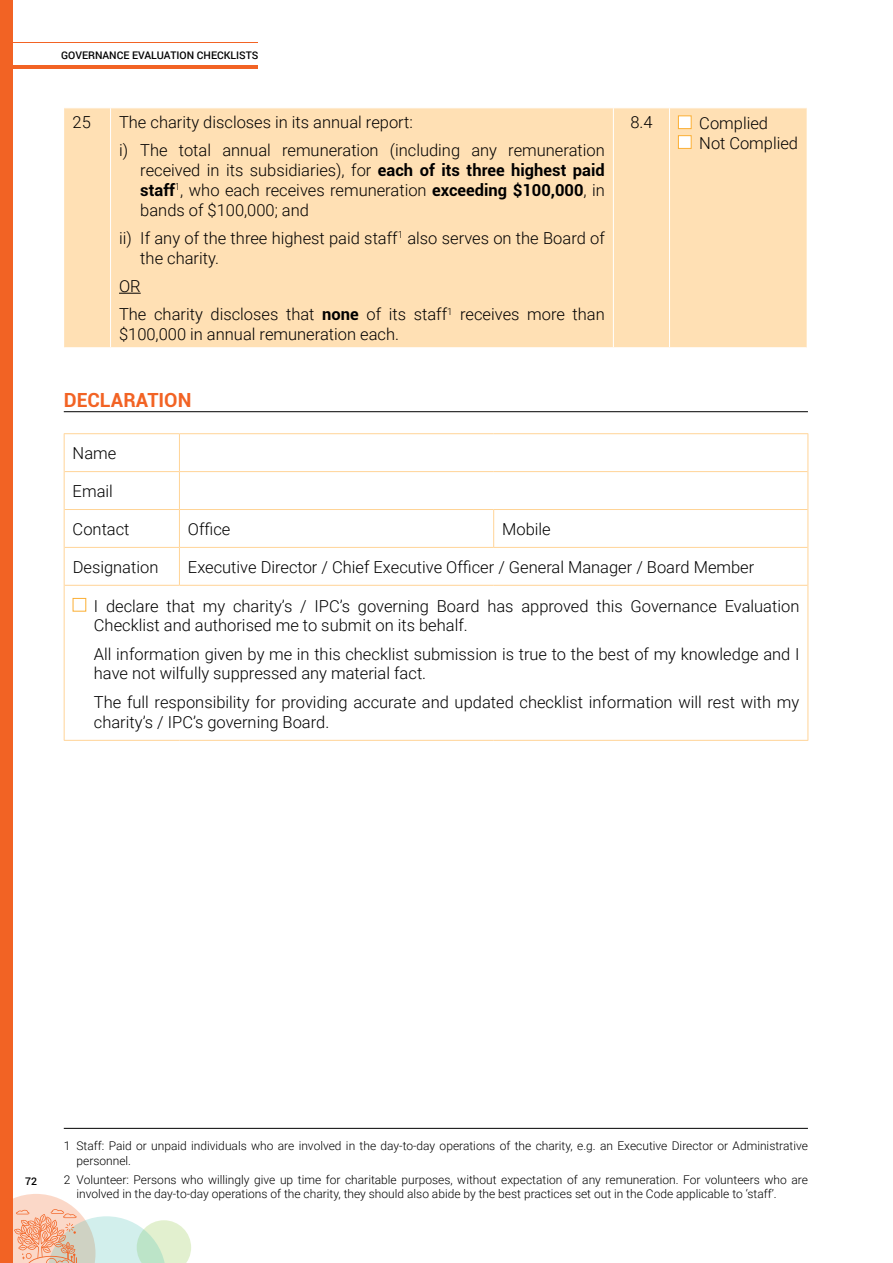
<style>
.page{position:relative;width:893px;height:1263px;background:#fff}
.page>*{position:absolute;margin:0;border:0;box-sizing:border-box;transform-origin:0 0}
.t1{font:700 19.5px "Roboto";color:#f26324}
.t2{font:300 16.5px/19.8px "Roboto";color:#000}
.t3{font:300 12px/14.4px "Roboto";color:#000}
.t4{font:500 10.5px "Roboto";color:#000}
.s1{font-weight:700}
</style>
<div class="page">
<div style="left:0;top:0;width:12px;height:1263px;background:#f26324"></div>
<hr style="left:0;top:43px;width:258px;height:1px;background:#f26324">
<hr style="left:0;top:66px;width:258px;height:3px;background:#f26324">
<svg style="left:12px;top:1194px;width:179px;height:69px"></svg>
<svg style="left:65px;top:434px;width:742px;height:306px"></svg>
<hr style="left:64px;top:433px;width:115px;height:1px;background:#ffd497">
<hr style="left:179px;top:433px;width:315px;height:1px;background:#ffd497">
<hr style="left:494px;top:433px;width:314px;height:1px;background:#ffd497">
<hr style="left:65px;top:471px;width:114px;height:1px;background:#ffd497">
<hr style="left:179px;top:471px;width:315px;height:1px;background:#ffd497">
<hr style="left:494px;top:471px;width:313px;height:1px;background:#ffd497">
<hr style="left:65px;top:509px;width:114px;height:1px;background:#ffd497">
<hr style="left:179px;top:509px;width:315px;height:1px;background:#ffd497">
<hr style="left:494px;top:509px;width:313px;height:1px;background:#ffd497">
<hr style="left:65px;top:547px;width:114px;height:1px;background:#ffd497">
<hr style="left:179px;top:547px;width:315px;height:1px;background:#ffd497">
<hr style="left:494px;top:547px;width:313px;height:1px;background:#ffd497">
<hr style="left:65px;top:585px;width:114px;height:1px;background:#ffd497">
<hr style="left:179px;top:585px;width:315px;height:1px;background:#ffd497">
<hr style="left:494px;top:585px;width:313px;height:1px;background:#ffd497">
<hr style="left:64px;top:740px;width:115px;height:1px;background:#ffd497">
<hr style="left:179px;top:740px;width:315px;height:1px;background:#ffd497">
<hr style="left:494px;top:740px;width:314px;height:1px;background:#ffd497">
<hr style="left:64px;top:434px;width:1px;height:38px;background:#ffd497">
<hr style="left:179px;top:434px;width:1px;height:37px;background:#ffd497">
<hr style="left:807px;top:434px;width:1px;height:38px;background:#ffd497">
<hr style="left:64px;top:472px;width:1px;height:37px;background:#ffd497">
<hr style="left:179px;top:472px;width:1px;height:37px;background:#ffd497">
<hr style="left:807px;top:472px;width:1px;height:37px;background:#ffd497">
<hr style="left:64px;top:509px;width:1px;height:38px;background:#ffd497">
<hr style="left:179px;top:510px;width:1px;height:37px;background:#ffd497">
<hr style="left:493px;top:510px;width:1px;height:37px;background:#ffd497">
<hr style="left:807px;top:509px;width:1px;height:38px;background:#ffd497">
<hr style="left:64px;top:547px;width:1px;height:38px;background:#ffd497">
<hr style="left:179px;top:548px;width:1px;height:37px;background:#ffd497">
<hr style="left:807px;top:547px;width:1px;height:38px;background:#ffd497">
<hr style="left:64px;top:585px;width:1px;height:155px;background:#ffd497">
<hr style="left:807px;top:585px;width:1px;height:155px;background:#ffd497">
<div style="left:73px;top:598px;width:13px;height:13px;background:#fff;border:1px solid #fbaf34"></div>
<hr style="left:64px;top:411px;width:744px;height:1px;background:#000">
<hr style="left:64px;top:1128px;width:744px;height:1px;background:#000">
<div style="left:64px;top:108px;width:743px;height:239px;background:#ffe0b4"></div>
<hr style="left:110px;top:108px;width:1px;height:239px;background:#fff">
<hr style="left:613px;top:108px;width:1px;height:239px;background:#fff">
<hr style="left:669px;top:108px;width:1px;height:239px;background:#fff">
<svg style="left:119px;top:293px;width:22px;height:1px"></svg>
<div style="left:678px;top:115px;width:13px;height:14px;background:#fff;border:1px solid #fbaf34"></div>
<div style="left:678px;top:135px;width:13px;height:14px;background:#fff;border:1px solid #fbaf34"></div>
<p class="t4" style="left:61px;top:48px;width:199px">GOVERNANCE EVALUATION CHECKLISTS</p>
<p class="t2" style="left:73px;top:111px;width:20px">25</p>
<p class="t2" style="left:119px;top:107px;width:487px;line-height:28.3px">The charity discloses in its annual report:<br>i) The total annual remuneration (including any remuneration</p>
<p class="t2" style="left:140px;top:160px;width:466px;text-align:justify">received in its subsidiaries), for <span class="s1">each of its three highest paid staff</span><sup>1</sup>, who each receives remuneration <span class="s1">exceeding $100,000</span>, in bands of $100,000; and</p>
<p class="t2" style="left:140px;top:227px;width:466px;text-indent:-21px">ii) If any of the three highest paid staff<sup>1</sup> also serves on the Board of the charity.</p>
<p class="t2" style="left:119px;top:271px;width:487px;line-height:28.3px">OR<br>The charity discloses that <span class="s1">none</span> of its staff<sup>1</sup> receives more than</p>
<p class="t2" style="left:119px;top:324px;width:281px">$100,000 in annual remuneration each.</p>
<p class="t1" style="left:64px;top:386px;width:26px">Declaration</p>
<p class="t2" style="left:630px;top:111px;width:24px">8.4</p>
<p class="t2" style="left:699px;top:113px;width:100px">Complied<br>Not Complied</p>
<p class="t2" style="left:73px;top:442px;width:45px">Name</p>
<p class="t2" style="left:73px;top:480px;width:42px">Email</p>
<p class="t2" style="left:73px;top:518px;width:58px">Contact</p>
<p class="t2" style="left:188px;top:518px;width:44px">Office</p>
<p class="t2" style="left:502px;top:518px;width:50px">Mobile</p>
<p class="t2" style="left:73px;top:556px;width:87px">Designation</p>
<p class="t2" style="left:188px;top:556px;width:568px">Executive Director / Chief Executive Officer / General Manager / Board Member</p>
<p class="t2" style="left:94px;top:595px;width:707px">I declare that my charity’s / IPC’s governing Board has approved this Governance Evaluation<br>Checklist and authorised me to submit on its behalf.</p>
<p class="t2" style="left:94px;top:643px;width:707px">All information given by me in this checklist submission is true to the best of my knowledge and I have not wilfully suppressed any material fact.</p>
<p class="t2" style="left:94px;top:691px;width:707px">The full responsibility for providing accurate and updated checklist information will rest with my charity’s / IPC’s governing Board.</p>
<p class="t4" style="left:25px;top:1174px;width:13px">72</p>
<p class="t3" style="left:77px;top:1138px;width:733px;text-indent:-13px">1 Staff: Paid or unpaid individuals who are involved in the day-to-day operations of the charity, e.g. an Executive Director or Administrative personnel.</p>
<p class="t3" style="left:77px;top:1171px;width:733px;text-indent:-13px">2 Volunteer: Persons who willingly give up time for charitable purposes, without expectation of any remuneration. For volunteers who are involved in the day-to-day operations of the charity, they should also abide by the best practices set out in the Code applicable to ‘staff’.</p>
</div>
